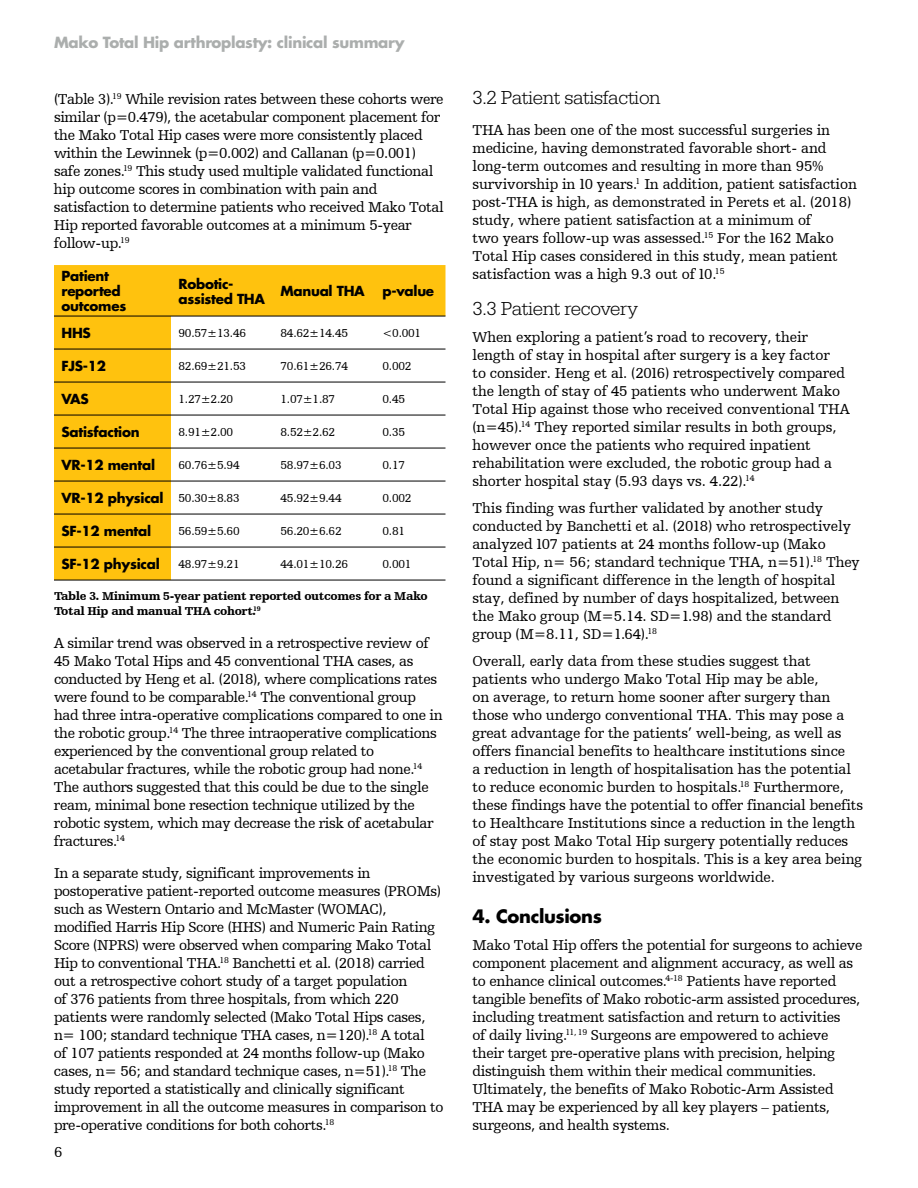
<style>
.page{position:relative;width:918px;height:1188px;background:#fff}
.page>*{position:absolute;margin:0;border:0;box-sizing:border-box;transform-origin:0 0}
.t1{font:300 19.5px "URW Egyptienne TOT";letter-spacing:-.02em;color:#000}
.t2{font:700 18px "Futura For Stryker";letter-spacing:-.02em;color:#000}
.t3{font:15px/18px "Humanist Slabserif 712 BT";letter-spacing:-.02em;color:#000}
.t4{font:700 15px "Futura For Stryker";letter-spacing:-.02em;color:#abaead}
.t5{font:700 13.5px/15px "Futura For Stryker";letter-spacing:-.02em;color:#000}
.t6{font:12px "Humanist Slabserif 712 BT";letter-spacing:-.02em;color:#000}
.t7{font:900 12px/15px "Humanist Slabserif 712 BT";letter-spacing:-.025em;color:#000}
.s1{font-family:"Humanist Slabserif 712 BT";font-weight:400;font-size:12px}
</style>
<div class="page">
<svg style="left:54px;top:265px;width:392px;height:315px"></svg>
<hr style="left:54px;top:316px;width:117px;height:1px;background:#000">
<hr style="left:171px;top:316px;width:102px;height:1px;background:#000">
<hr style="left:273px;top:316px;width:102px;height:1px;background:#000">
<hr style="left:375px;top:316px;width:71px;height:1px;background:#000">
<hr style="left:171px;top:349px;width:102px;height:1px;background:#000">
<hr style="left:273px;top:349px;width:102px;height:1px;background:#000">
<hr style="left:375px;top:349px;width:71px;height:1px;background:#000">
<hr style="left:171px;top:382px;width:102px;height:1px;background:#000">
<hr style="left:273px;top:382px;width:102px;height:1px;background:#000">
<hr style="left:375px;top:382px;width:71px;height:1px;background:#000">
<hr style="left:171px;top:415px;width:102px;height:1px;background:#000">
<hr style="left:273px;top:415px;width:102px;height:1px;background:#000">
<hr style="left:375px;top:415px;width:71px;height:1px;background:#000">
<hr style="left:171px;top:448px;width:102px;height:1px;background:#000">
<hr style="left:273px;top:448px;width:102px;height:1px;background:#000">
<hr style="left:375px;top:448px;width:71px;height:1px;background:#000">
<hr style="left:54px;top:481px;width:117px;height:1px;background:#000">
<hr style="left:171px;top:481px;width:102px;height:1px;background:#000">
<hr style="left:273px;top:481px;width:102px;height:1px;background:#000">
<hr style="left:375px;top:481px;width:71px;height:1px;background:#000">
<hr style="left:171px;top:580px;width:102px;height:1px;background:#000">
<hr style="left:273px;top:580px;width:102px;height:1px;background:#000">
<hr style="left:375px;top:580px;width:71px;height:1px;background:#000">
<hr style="left:54px;top:349px;width:117px;height:1px;background:#000">
<hr style="left:54px;top:382px;width:117px;height:1px;background:#000">
<hr style="left:54px;top:415px;width:117px;height:1px;background:#000">
<hr style="left:54px;top:448px;width:117px;height:1px;background:#000">
<hr style="left:54px;top:514px;width:117px;height:1px;background:#000">
<hr style="left:171px;top:514px;width:102px;height:1px;background:#000">
<hr style="left:273px;top:514px;width:102px;height:1px;background:#000">
<hr style="left:375px;top:514px;width:71px;height:1px;background:#000">
<hr style="left:54px;top:547px;width:117px;height:1px;background:#000">
<hr style="left:171px;top:547px;width:102px;height:1px;background:#000">
<hr style="left:273px;top:547px;width:102px;height:1px;background:#000">
<hr style="left:375px;top:547px;width:71px;height:1px;background:#000">
<hr style="left:54px;top:580px;width:117px;height:1px;background:#000">
<p class="t4" style="left:54px;top:33px;width:352px">Mako Total Hip arthroplasty: clinical summary</p>
<p class="t3" style="left:54px;top:89px;width:391px">(Table 3).<sup>19</sup> While revision rates between these cohorts were similar (p=0.479), the acetabular component placement for the Mako Total Hip cases were more consistently placed within the Lewinnek (p=0.002) and Callanan (p=0.001) safe zones.<sup>19</sup> This study used multiple validated functional hip outcome scores in combination with pain and satisfaction to determine patients who received Mako Total Hip reported favorable outcomes at a minimum 5-year follow-up.<sup>19</sup></p>
<p class="t5" style="left:62px;top:268px;width:66px">Patient reported outcomes</p>
<p class="t5" style="left:179px;top:276px;width:88px">Robotic&shy;assisted THA</p>
<p class="t5" style="left:281px;top:283px;width:86px">Manual THA</p>
<p class="t5" style="left:383px;top:283px;width:53px">p-value</p>
<p class="t5" style="left:62px;top:325px;width:31px">HHS</p>
<p class="t6" style="left:178px;top:326px;width:69px">90.57±13.46</p>
<p class="t6" style="left:280px;top:326px;width:69px">84.62±14.45</p>
<p class="t6" style="left:382px;top:326px;width:40px">&lt;0.001</p>
<p class="t5" style="left:62px;top:358px;width:46px">FJS-12</p>
<p class="t6" style="left:178px;top:359px;width:69px">82.69±21.53</p>
<p class="t6" style="left:280px;top:359px;width:69px">70.61±26.74</p>
<p class="t6" style="left:382px;top:359px;width:31px">0.002</p>
<p class="t5" style="left:62px;top:391px;width:29px">VAS</p>
<p class="t6" style="left:178px;top:392px;width:56px">1.27±2.20</p>
<p class="t6" style="left:280px;top:392px;width:56px">1.07±1.87</p>
<p class="t6" style="left:382px;top:392px;width:24px">0.45</p>
<p class="t5" style="left:62px;top:424px;width:80px">Satisfaction</p>
<p class="t6" style="left:178px;top:425px;width:56px">8.91±2.00</p>
<p class="t6" style="left:280px;top:425px;width:56px">8.52±2.62</p>
<p class="t6" style="left:382px;top:425px;width:24px">0.35</p>
<p class="t5" style="left:62px;top:457px;width:95px">VR-12 mental</p>
<p class="t6" style="left:178px;top:458px;width:63px">60.76±5.94</p>
<p class="t6" style="left:280px;top:458px;width:63px">58.97±6.03</p>
<p class="t6" style="left:382px;top:458px;width:24px">0.17</p>
<p class="t5" style="left:62px;top:490px;width:180px">VR-12 physical <span class="s1">50.30±8.83</span></p>
<p class="t6" style="left:280px;top:491px;width:63px">45.92±9.44</p>
<p class="t6" style="left:382px;top:491px;width:31px">0.002</p>
<p class="t5" style="left:62px;top:523px;width:91px">SF-12 mental</p>
<p class="t6" style="left:178px;top:524px;width:63px">56.59±5.60</p>
<p class="t6" style="left:280px;top:524px;width:63px">56.20±6.62</p>
<p class="t6" style="left:382px;top:524px;width:24px">0.81</p>
<p class="t5" style="left:62px;top:556px;width:100px">SF-12 physical</p>
<p class="t6" style="left:178px;top:557px;width:63px">48.97±9.21</p>
<p class="t6" style="left:280px;top:557px;width:69px">44.01±10.26</p>
<p class="t6" style="left:382px;top:557px;width:31px">0.001</p>
<p class="t7" style="left:54px;top:589px;width:375px">Table 3. Minimum 5-year patient reported outcomes for a Mako<br>Total Hip and manual THA cohort.<sup>19</sup></p>
<p class="t3" style="left:54px;top:634px;width:390px">A similar trend was observed in a retrospective review of 45 Mako Total Hips and 45 conventional THA cases, as conducted by Heng et al. (2018), where complications rates were found to be comparable.<sup>14</sup> The conventional group had three intra-operative complications compared to one in the robotic group.<sup>14</sup> The three intraoperative complications experienced by the conventional group related to acetabular fractures, while the robotic group had none.<sup>14<br></sup>The authors suggested that this could be due to the single ream, minimal bone resection technique utilized by the robotic system, which may decrease the risk of acetabular fractures.<sup>14</sup></p>
<p class="t3" style="left:54px;top:863px;width:391px">In a separate study, significant improvements in postoperative patient-reported outcome measures (PROMs) such as Western Ontario and McMaster (WOMAC), modified Harris Hip Score (HHS) and Numeric Pain Rating Score (NPRS) were observed when comparing Mako Total Hip to conventional THA.<sup>18</sup> Banchetti et al. (2018) carried out a retrospective cohort study of a target population<br>of 376 patients from three hospitals, from which 220 patients were randomly selected (Mako Total Hips cases, n= 100; standard technique THA cases, n=120).<sup>18</sup> A total<br>of 107 patients responded at 24 months follow-up (Mako cases, n= 56; and standard technique cases, n=51).<sup>18</sup> The study reported a statistically and clinically significant improvement in all the outcome measures in comparison to pre-operative conditions for both cohorts.<sup>18</sup></p>
<p class="t3" style="left:54px;top:1143px;width:10px">6</p>
<h1 class="t1" style="left:472px;top:86px;width:190px">3.2 Patient satisfaction</h1>
<p class="t3" style="left:472px;top:121px;width:386px">THA has been one of the most successful surgeries in medicine, having demonstrated favorable short- and long-term outcomes and resulting in more than 95% survivorship in 10 years.<sup>1</sup> In addition, patient satisfaction post-THA is high, as demonstrated in Perets et al. (2018) study, where patient satisfaction at a minimum of<br>two years follow-up was assessed.<sup>15</sup> For the 162 Mako Total Hip cases considered in this study, mean patient satisfaction was a high 9.3 out of 10.<sup>15</sup></p>
<h1 class="t1" style="left:472px;top:297px;width:167px">3.3 Patient recovery</h1>
<p class="t3" style="left:472px;top:328px;width:379px">When exploring a patient’s road to recovery, their length of stay in hospital after surgery is a key factor<br>to consider. Heng et al. (2016) retrospectively compared the length of stay of 45 patients who underwent Mako Total Hip against those who received conventional THA (n=45).<sup>14</sup> They reported similar results in both groups, however once the patients who required inpatient rehabilitation were excluded, the robotic group had a shorter hospital stay (5.93 days vs. 4.22).<sup>14</sup></p>
<p class="t3" style="left:472px;top:499px;width:389px">This finding was further validated by another study conducted by Banchetti et al. (2018) who retrospectively analyzed 107 patients at 24 months follow-up (Mako Total Hip, n= 56; standard technique THA, n=51).<sup>18</sup> They found a significant difference in the length of hospital stay, defined by number of days hospitalized, between the Mako group (M=5.14. SD=1.98) and the standard group (M=8.11, SD=1.64).<sup>18</sup></p>
<p class="t3" style="left:472px;top:652px;width:392px">Overall, early data from these studies suggest that patients who undergo Mako Total Hip may be able,<br>on average, to return home sooner after surgery than those who undergo conventional THA. This may pose a great advantage for the patients’ well-being, as well as offers financial benefits to healthcare institutions since<br>a reduction in length of hospitalisation has the potential to reduce economic burden to hospitals.<sup>18</sup> Furthermore, these findings have the potential to offer financial benefits to Healthcare Institutions since a reduction in the length of stay post Mako Total Hip surgery potentially reduces the economic burden to hospitals. This is a key area being investigated by various surgeons worldwide.</p>
<p class="t2" style="left:472px;top:904px;width:131px">4. Conclusions</p>
<p class="t3" style="left:472px;top:935px;width:392px">Mako Total Hip offers the potential for surgeons to achieve component placement and alignment accuracy, as well as to enhance clinical outcomes.<sup>4-18</sup> Patients have reported tangible benefits of Mako robotic-arm assisted procedures, including treatment satisfaction and return to activities<br>of daily living.<sup>11,</sup> <sup>19</sup> Surgeons are empowered to achieve their target pre-operative plans with precision, helping distinguish them within their medical communities.<br>Ultimately, the benefits of Mako Robotic-Arm Assisted THA may be experienced by all key players – patients, surgeons, and health systems.</p>
</div>
